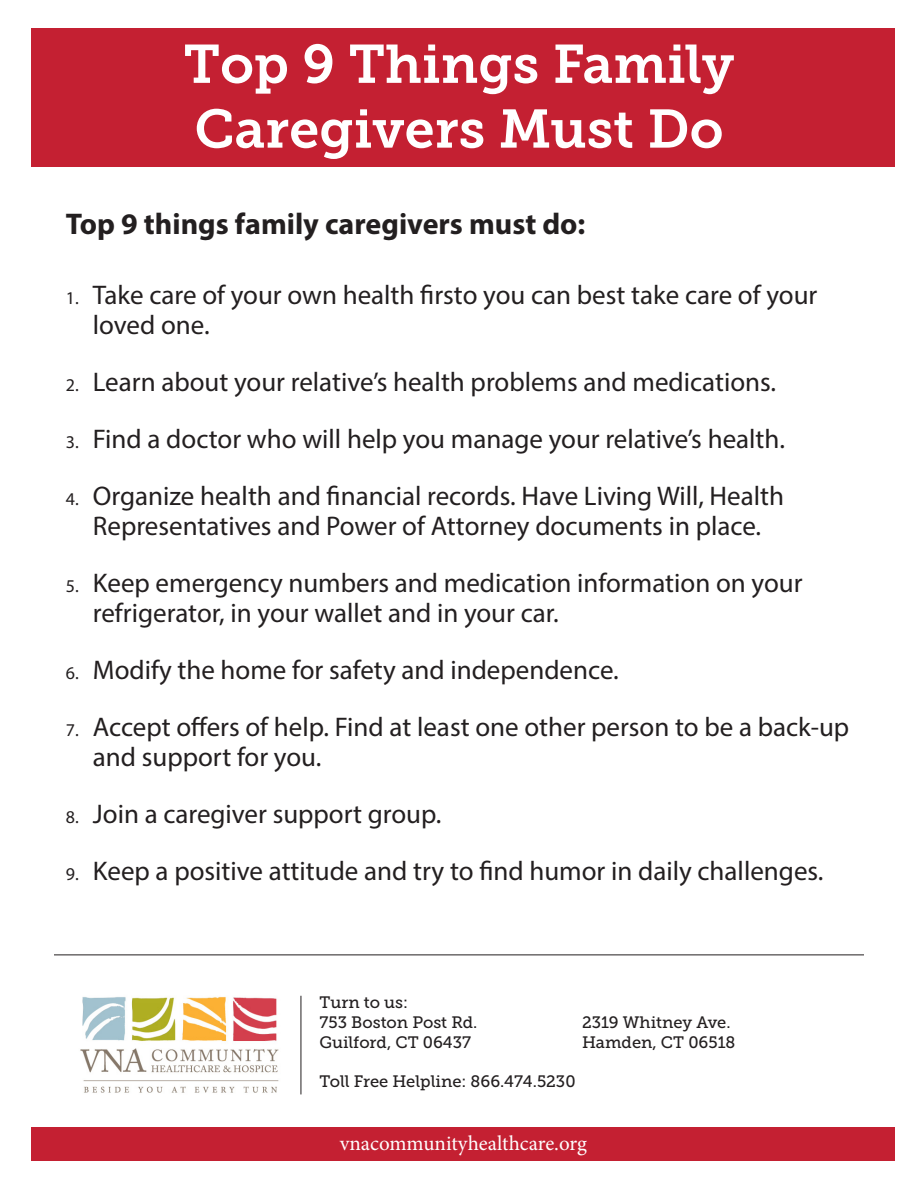
<style>
.page{position:relative;width:918px;height:1188px;background:#fff}
.page>*{position:absolute;margin:0;border:0;box-sizing:border-box;transform-origin:0 0}
.t1{font:54px "Museo Slab 700";color:#fff}
.t2{font:700 30px "Myriad Pro";color:#231f20}
.t3{font:27px/30px "Myriad Pro";color:#231f20}
.t4{font:21px "Minion Pro";color:#fff}
.t5{font:16.5px "Museo Slab 500";color:#231f20}
.s1{font-size:18px}
</style>
<div class="page">
<div style="left:31px;top:28px;width:864px;height:138px;background:#c42032"></div>
<hr style="left:54px;top:955px;width:810px;height:1px;background:#231f20">
<hr style="left:301px;top:996px;width:1px;height:98px;background:#231f20">
<div style="left:31px;top:1128px;width:864px;height:33px;background:#c42032"></div>
<img style="left:80px;top:997px;width:199px;height:96px">
<p class="t1" style="left:184px;top:34px;width:552px">Top 9 Things Family</p>
<p class="t1" style="left:194px;top:98px;width:531px">Caregivers Must Do</p>
<p class="t2" style="left:66px;top:204px;width:521px">Top 9 things family caregivers must do:</p>
<p class="t3" style="left:93px;top:280px;width:726px;text-indent:-27px"><span class="s1">1.</span> Take care of your own health firsto you can best take care of your loved one.</p>
<p class="t3" style="left:66px;top:367px;width:712px"><span class="s1">2.</span> Learn about your relative’s health problems and medications.</p>
<p class="t3" style="left:66px;top:424px;width:721px"><span class="s1">3.</span> Find a doctor who will help you manage your relative’s health.</p>
<p class="t3" style="left:66px;top:481px;width:720px;text-align:center"><span class="s1">4.</span> Organize health and financial records. Have Living Will, Health<br>Representatives and Power of Attorney documents in place.</p>
<p class="t3" style="left:93px;top:568px;width:711px;text-indent:-27px"><span class="s1">5.</span> Keep emergency numbers and medication information on your refrigerator, in your wallet and in your car.</p>
<p class="t3" style="left:66px;top:655px;width:554px"><span class="s1">6.</span> Modify the home for safety and independence.</p>
<p class="t3" style="left:93px;top:712px;width:758px;text-indent:-27px"><span class="s1">7.</span> Accept offers of help. Find at least one other person to be a back-up and support for you.</p>
<p class="t3" style="left:66px;top:799px;width:377px"><span class="s1">8.</span> Join a caregiver support group.</p>
<p class="t3" style="left:66px;top:856px;width:759px"><span class="s1">9.</span> Keep a positive attitude and try to find humor in daily challenges.</p>
<p class="t5" style="left:319px;top:993px;width:90px">Turn to us:</p>
<p class="t5" style="left:319px;top:1013px;width:159px">753 Boston Post Rd.</p>
<p class="t5" style="left:319px;top:1033px;width:153px">Guilford, CT 06437</p>
<p class="t5" style="left:319px;top:1072px;width:258px">Toll Free Helpline: 866.474.5230</p>
<p class="t5" style="left:582px;top:1013px;width:150px">2319 Whitney Ave.</p>
<p class="t5" style="left:582px;top:1033px;width:155px">Hamden, CT 06518</p>
<p class="t4" style="left:340px;top:1129px;width:249px">vnacommunityhealthcare.org</p>
</div>
